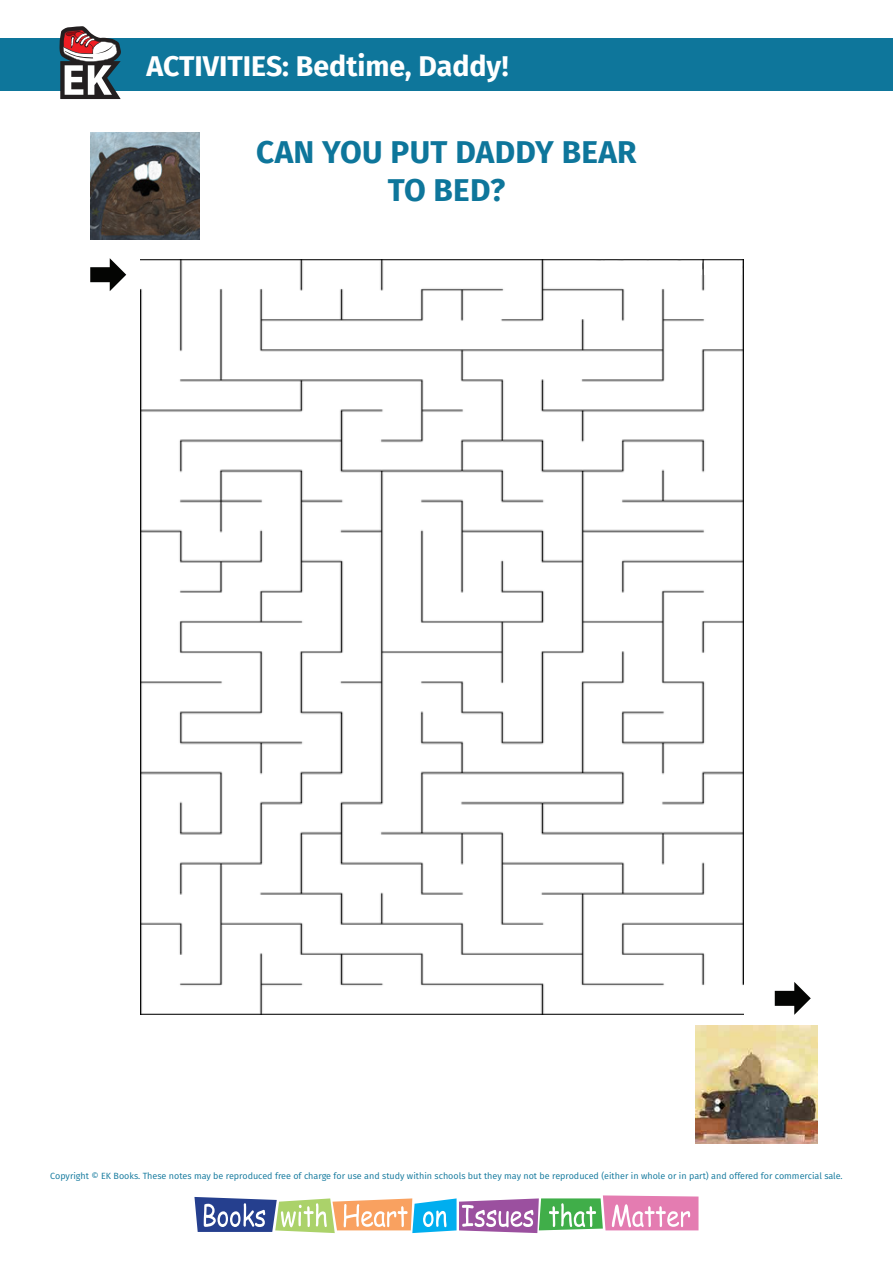
<style>
.page{position:relative;width:893px;height:1263px;background:#fff}
.page>*{position:absolute;margin:0;border:0;box-sizing:border-box;transform-origin:0 0}
.t1{font:700 31.5px/37.8px "Fira Sans";letter-spacing:.01em;color:#0e769b;text-align:center}
.t2{font:700 28.5px "Fira Sans";color:#fff}
.t3{font:9px "Fira Sans";color:#0e769b}
</style>
<div class="page">
<svg style="left:194px;top:1195px;width:504px;height:38px"></svg>
<div style="left:0;top:38px;width:893px;height:53px;background:#0e769b"></div>
<svg style="left:60px;top:26px;width:61px;height:73px"></svg>
<img style="left:695px;top:1026px;width:122px;height:117px">
<img style="left:90px;top:133px;width:110px;height:106px">
<img style="left:141px;top:259px;width:602px;height:755px">
<div style="left:592px;top:261px;width:110px;height:14px;background:#fff"></div>
<div style="left:704px;top:261px;width:37px;height:14px;background:#fff"></div>
<svg style="left:90px;top:258px;width:36px;height:33px"></svg>
<svg style="left:775px;top:982px;width:36px;height:33px"></svg>
<p class="t2" style="left:147px;top:42px;width:364px">ACTIVITIES: Bedtime, Daddy!</p>
<p class="t1" style="left:256px;top:131px;width:382px">CAN YOU PUT DADDY BEAR<br>TO BED?</p>
<p class="t3" style="left:50px;top:1169px;width:794px">Copyright © EK Books. These notes may be reproduced free of charge for use and study within schools but they may not be reproduced (either in whole or in part) and offered for commercial sale.</p>
</div>
